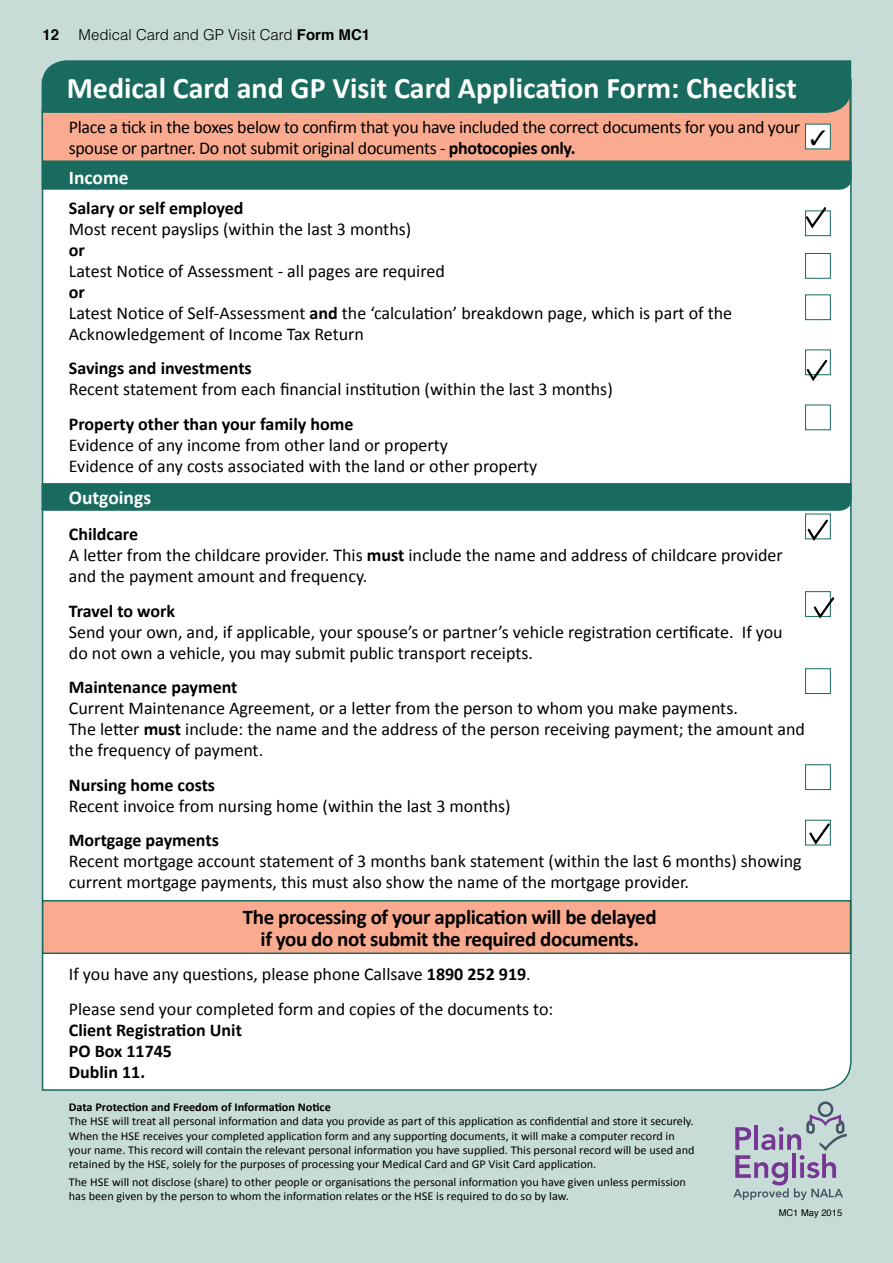
<style>
.page{position:relative;width:893px;height:1263px;background:#c8dcd7}
.page>*{position:absolute;margin:0;border:0;box-sizing:border-box;transform-origin:0 0}
.t1{font:700 30px "Calibri";color:#fff}
.t2{font:700 21px/21.5px "Calibri";letter-spacing:-.02em;color:#000;text-align:center}
.t3{font:700 19.5px "Calibri";color:#fff}
.t4{font:18px/21px "Calibri";color:#000}
.t5{font:700 18px/21px "Calibri";color:#000}
.t6{font:18px/21.5px "Calibri";letter-spacing:-.02em;color:#000}
.t7{font:300 15px "Helvetica";color:#000}
.t8{font:700 15px "Helvetica";color:#000}
.t9{font:12px/14.4px "Calibri";color:#000}
.t10{font:700 12px "Calibri";color:#000}
.t11{font:9.3px "Helvetica";color:#000}
.s1{font-weight:700}
</style>
<div class="page">
<div style="left:41px;top:163px;width:811px;height:928px;background:#fff"></div>
<div style="left:805px;top:210px;width:26px;height:26px;border:1px solid #186b5e"></div>
<div style="left:805px;top:253px;width:26px;height:26px;border:1px solid #186b5e"></div>
<div style="left:805px;top:294px;width:26px;height:26px;border:1px solid #186b5e"></div>
<div style="left:805px;top:350px;width:26px;height:25px;border:1px solid #186b5e"></div>
<div style="left:805px;top:405px;width:26px;height:25px;border:1px solid #186b5e"></div>
<div style="left:805px;top:514px;width:26px;height:25px;border:1px solid #186b5e"></div>
<div style="left:805px;top:591px;width:26px;height:26px;border:1px solid #186b5e"></div>
<div style="left:805px;top:668px;width:26px;height:26px;border:1px solid #186b5e"></div>
<div style="left:805px;top:764px;width:26px;height:26px;border:1px solid #186b5e"></div>
<div style="left:805px;top:820px;width:26px;height:25px;border:1px solid #186b5e"></div>
<svg style="left:733px;top:1101px;width:114px;height:99px"></svg>
<div style="left:41px;top:114px;width:811px;height:49px;background:#f9aa8f"></div>
<div style="left:41px;top:60px;width:811px;height:54px;background:#186b5e"></div>
<div style="left:42px;top:900px;width:809px;height:54px;background:#f9aa8f;border:2px solid #186b5e"></div>
<div style="left:42px;top:162px;width:810px;height:28px;background:#186b5e"></div>
<svg style="left:42px;top:483px;width:810px;height:28px;background:#1a6c5f"></svg>
<div style="left:805px;top:124px;width:26px;height:25px;background:#fff;border:1px solid #186b5e"></div>
<svg style="left:805px;top:206px;width:22px;height:23px"></svg>
<svg style="left:806px;top:359px;width:22px;height:22px"></svg>
<svg style="left:806px;top:518px;width:23px;height:23px"></svg>
<svg style="left:813px;top:596px;width:22px;height:23px"></svg>
<svg style="left:808px;top:822px;width:23px;height:23px"></svg>
<p class="t8" style="left:43px;top:23px;width:18px">12</p>
<p class="t7" style="left:79px;top:25px;width:293px">Medical Card and GP Visit Card <span class="s1">Form MC1</span></p>
<h1 class="t1" style="left:67px;top:69px;width:732px">Medical Card and GP Visit Card Application Form: Checklist</h1>
<p class="t6" style="left:69px;top:116px;width:733px">Place a tick in the boxes below to confirm that you have included the correct documents for you and your spouse or partner. Do not submit original documents - <span class="s1">photocopies only.</span></p>
<p class="t3" style="left:69px;top:165px;width:61px">Income</p>
<p class="t5" style="left:69px;top:197px;width:176px">Salary or self employed</p>
<p class="t4" style="left:69px;top:218px;width:344px">Most recent payslips (within the last 3 months)</p>
<p class="t5" style="left:69px;top:239px;width:18px">or</p>
<p class="t4" style="left:69px;top:260px;width:377px">Latest Notice of Assessment - all pages are required</p>
<p class="t4" style="left:69px;top:281px;width:665px"><span class="s1">or<br></span>Latest Notice of Self-Assessment <span class="s1">and</span> the ‘calculation’ breakdown page, which is part of the<br>Acknowledgement of Income Tax Return</p>
<p class="t5" style="left:69px;top:358px;width:184px">Savings and investments</p>
<p class="t4" style="left:69px;top:379px;width:545px">Recent statement from each financial institution (within the last 3 months)</p>
<p class="t5" style="left:69px;top:413px;width:286px">Property other than your family home</p>
<p class="t4" style="left:69px;top:434px;width:470px">Evidence of any income from other land or property<br>Evidence of any costs associated with the land or other property</p>
<p class="t3" style="left:69px;top:485px;width:84px">Outgoings</p>
<p class="t4" style="left:69px;top:524px;width:715px"><span class="s1">Childcare<br></span>A letter from the childcare provider. This <span class="s1">must</span> include the name and address of childcare provider and the payment amount and frequency.</p>
<p class="t5" style="left:69px;top:600px;width:108px">Travel to work</p>
<p class="t4" style="left:69px;top:621px;width:715px">Send your own, and, if applicable, your spouse’s or partner’s vehicle registration certificate. If you do not own a vehicle, you may submit public transport receipts.</p>
<p class="t5" style="left:69px;top:677px;width:170px">Maintenance payment</p>
<p class="t4" style="left:69px;top:698px;width:738px">Current Maintenance Agreement, or a letter from the person to whom you make payments.<br>The letter <span class="s1">must</span> include: the name and the address of the person receiving payment; the amount and the frequency of payment.</p>
<p class="t5" style="left:69px;top:774px;width:148px">Nursing home costs</p>
<p class="t4" style="left:69px;top:795px;width:443px">Recent invoice from nursing home (within the last 3 months)</p>
<p class="t5" style="left:69px;top:830px;width:152px">Mortgage payments</p>
<p class="t4" style="left:69px;top:851px;width:734px">Recent mortgage account statement of 3 months bank statement (within the last 6 months) showing current mortgage payments, this must also show the name of the mortgage provider.</p>
<p class="t2" style="left:243px;top:906px;width:415px">The processing of your application will be delayed if you do not submit the required documents.</p>
<p class="t4" style="left:69px;top:957px;width:486px;line-height:34.5px">If you have any questions, please phone Callsave <span class="s1">1890 252 919</span>.<br>Please send your completed form and copies of the documents to:</p>
<p class="t5" style="left:69px;top:1019px;width:175px">Client Registration Unit<br>PO Box 11745<br>Dublin 11.</p>
<p class="t10" style="left:69px;top:1099px;width:263px">Data Protection and Freedom of Information Notice</p>
<p class="t9" style="left:69px;top:1114px;width:627px">The HSE will treat all personal information and data you provide as part of this application as confidential and store it securely.<br>When the HSE receives your completed application form and any supporting documents, it will make a computer record in your name. This record will contain the relevant personal information you have supplied. This personal record will be used and retained by the HSE, solely for the purposes of processing your Medical Card and GP Visit Card application.</p>
<p class="t9" style="left:69px;top:1174px;width:618px">The HSE will not disclose (share) to other people or organisations the personal information you have given unless permission has been given by the person to whom the information relates or the HSE is required to do so by law.</p>
<p class="t11" style="left:779px;top:1205px;width:65px">MC1 May 2015</p>
</div>
